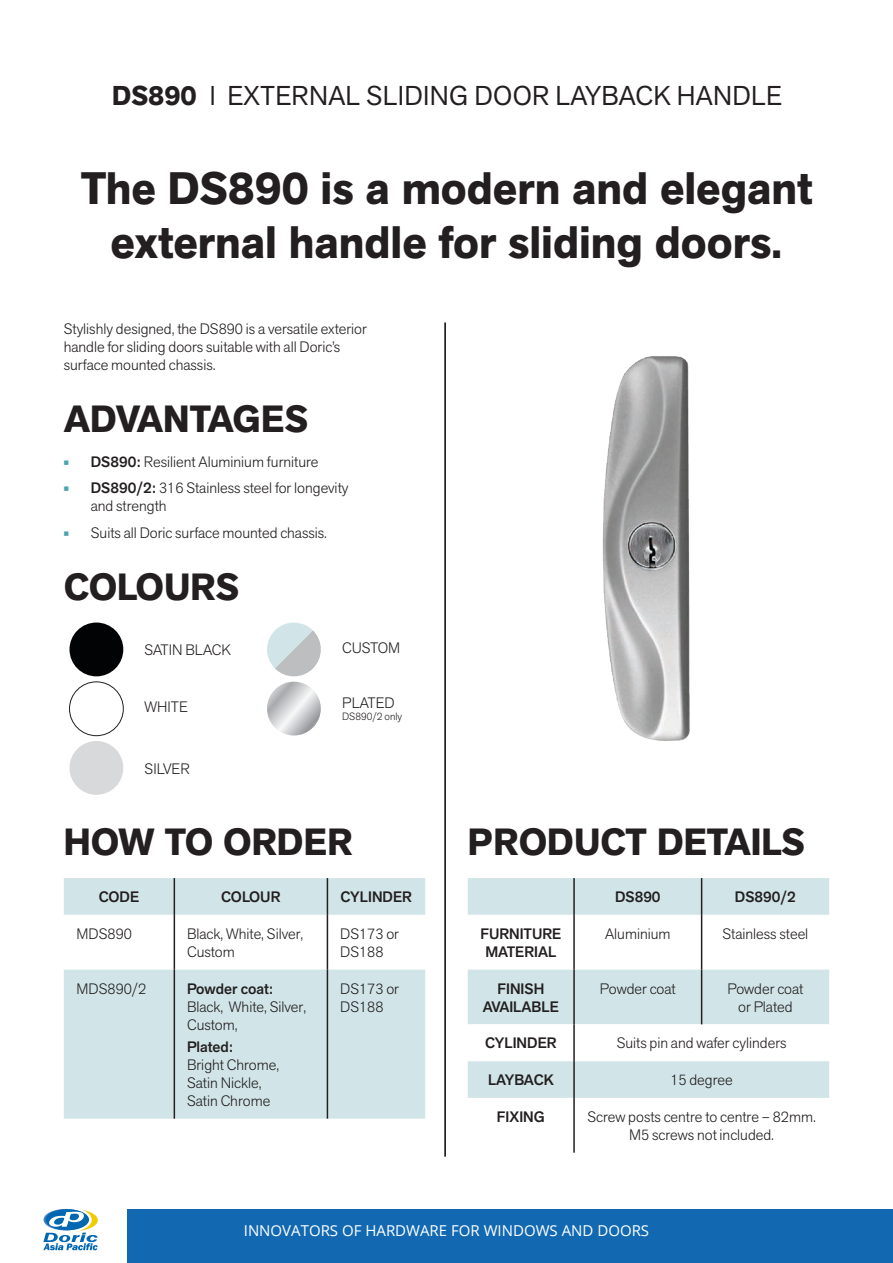
<style>
.page{position:relative;width:893px;height:1263px;background:#fff}
.page>*{position:absolute;margin:0;border:0;box-sizing:border-box;transform-origin:0 0}
.t1{font:700 45px/54px "Akzid Grtsk Next";color:#231f20;text-align:center}
.t2{font:700 37.5px "Akzid Grtsk Next";color:#231f20}
.t3{font:27px "Akzid Grtsk Next";letter-spacing:.01em;color:#231f20}
.t4{font:300 15px/18px "Akzid Grtsk Next";color:#231f20}
.t5{font:500 15px/18px "Akzid Grtsk Next";color:#231f20;text-align:center}
.t6{font:15px "Open Sans";color:#fff}
.t7{font:300 10.5px "Akzid Grtsk Next";color:#231f20}
.s1{font-weight:700}
.s2{font-weight:900;color:#48a5ac}
.s3{font-weight:500}
</style>
<div class="page">
<div style="left:128px;top:1209px;width:765px;height:54px;background:#1269b2"></div>
<svg style="left:43px;top:1209px;width:55px;height:41px"></svg>
<hr style="left:444px;top:322px;width:2px;height:835px;background:#020304">
<div style="left:69px;top:622px;width:54px;height:54px;background:#020304;border-radius:50%"></div>
<div style="left:69px;top:682px;width:54px;height:54px;border:1px solid #231f20;border-radius:50%"></div>
<div style="left:69px;top:741px;width:54px;height:54px;background:#d8d9db;border-radius:50%"></div>
<svg style="left:267px;top:682px;width:54px;height:53px;background:#cbccce"></svg>
<svg style="left:267px;top:622px;width:54px;height:55px"></svg>
<svg style="left:468px;top:878px;width:361px;height:91px"></svg>
<div style="left:468px;top:969px;width:361px;height:55px;background:#d1e5e8"></div>
<svg style="left:468px;top:1024px;width:361px;height:74px"></svg>
<hr style="left:573px;top:878px;width:2px;height:37px;background:#231f20">
<hr style="left:573px;top:915px;width:2px;height:54px;background:#231f20">
<hr style="left:573px;top:969px;width:2px;height:55px;background:#231f20">
<hr style="left:573px;top:1024px;width:2px;height:37px;background:#231f20">
<hr style="left:573px;top:1061px;width:2px;height:37px;background:#231f20">
<hr style="left:573px;top:1098px;width:2px;height:55px;background:#231f20">
<hr style="left:701px;top:878px;width:1px;height:37px;background:#231f20">
<hr style="left:701px;top:915px;width:1px;height:54px;background:#231f20">
<hr style="left:701px;top:969px;width:1px;height:55px;background:#231f20">
<svg style="left:64px;top:878px;width:361px;height:91px"></svg>
<div style="left:64px;top:969px;width:361px;height:150px;background:#d1e5e8"></div>
<hr style="left:174px;top:878px;width:1px;height:37px;background:#231f20">
<hr style="left:327px;top:878px;width:1px;height:37px;background:#231f20">
<hr style="left:174px;top:915px;width:1px;height:54px;background:#231f20">
<hr style="left:327px;top:915px;width:1px;height:54px;background:#231f20">
<hr style="left:174px;top:969px;width:1px;height:150px;background:#231f20">
<hr style="left:327px;top:969px;width:1px;height:150px;background:#231f20">
<img style="left:602px;top:356px;width:88px;height:385px">
<p class="t3" style="left:112px;top:78px;width:671px"><span class="s1">DS890</span> l EXTERNAL SLIDING DOOR LAYBACK HANDLE</p>
<p class="t1" style="left:80px;top:162px;width:734px">The DS890 is a modern and elegant external handle for sliding doors.</p>
<p class="t4" style="left:64px;top:319px;width:305px">Stylishly designed, the DS890 is a versatile exterior handle for sliding doors suitable with all Doric’s surface mounted chassis.</p>
<p class="t2" style="left:64px;top:395px;width:246px">ADVANTAGES</p>
<p class="t4" style="left:64px;top:452px;width:256px"><span class="s2">•</span> <span class="s3">DS890:</span> Resilient Aluminium furniture</p>
<p class="t4" style="left:91px;top:479px;width:259px;text-indent:-27px"><span class="s2">•</span> <span class="s3">DS890/2:</span> 316 Stainless steel for longevity and strength</p>
<p class="t4" style="left:64px;top:523px;width:265px"><span class="s2">•</span> Suits all Doric surface mounted chassis.</p>
<p class="t2" style="left:64px;top:562px;width:177px">COLOURS</p>
<p class="t4" style="left:145px;top:641px;width:88px">SATIN BLACK</p>
<p class="t4" style="left:145px;top:698px;width:45px">WHITE</p>
<p class="t4" style="left:145px;top:759px;width:47px">SILVER</p>
<p class="t4" style="left:342px;top:639px;width:60px">CUSTOM</p>
<p class="t4" style="left:342px;top:694px;width:54px">PLATED</p>
<p class="t7" style="left:342px;top:710px;width:62px">DS890/2 only</p>
<p class="t2" style="left:64px;top:818px;width:290px">HOW TO ORDER</p>
<p class="t2" style="left:468px;top:818px;width:339px">PRODUCT DETAILS</p>
<p class="t5" style="left:99px;top:888px;width:42px">CODE</p>
<p class="t5" style="left:221px;top:888px;width:61px">COLOUR</p>
<p class="t5" style="left:341px;top:888px;width:73px">CYLINDER</p>
<p class="t4" style="left:77px;top:924px;width:57px">MDS890</p>
<p class="t4" style="left:187px;top:924px;width:118px">Black, White, Silver,<br>Custom</p>
<p class="t4" style="left:340px;top:924px;width:60px">DS173 or<br>DS188</p>
<p class="t4" style="left:77px;top:979px;width:71px">MDS890/2</p>
<p class="t4" style="left:187px;top:979px;width:121px"><span class="s3">Powder coat:<br></span>Black, White, Silver,<br>Custom,</p>
<p class="t4" style="left:187px;top:1037px;width:94px"><span class="s3">Plated:<br></span>Bright Chrome,<br>Satin Nickle,<br>Satin Chrome</p>
<p class="t4" style="left:340px;top:979px;width:60px">DS173 or<br>DS188</p>
<p class="t5" style="left:615px;top:888px;width:47px">DS890</p>
<p class="t5" style="left:735px;top:888px;width:62px">DS890/2</p>
<p class="t5" style="left:480px;top:924px;width:82px">FURNITURE<br>MATERIAL</p>
<p class="t4" style="left:605px;top:924px;width:67px">Aluminium</p>
<p class="t4" style="left:722px;top:924px;width:87px">Stainless steel</p>
<p class="t5" style="left:483px;top:979px;width:77px">FINISH<br>AVAILABLE</p>
<p class="t4" style="left:600px;top:979px;width:77px">Powder coat</p>
<p class="t4" style="left:727px;top:979px;width:77px;text-align:center">Powder coat or Plated</p>
<p class="t5" style="left:485px;top:1034px;width:73px">CYLINDER</p>
<p class="t4" style="left:617px;top:1034px;width:171px">Suits pin and wafer cylinders</p>
<p class="t5" style="left:488px;top:1071px;width:67px">LAYBACK</p>
<p class="t4" style="left:670px;top:1071px;width:64px">15 degree</p>
<p class="t5" style="left:497px;top:1108px;width:49px">FIXING</p>
<p class="t4" style="left:587px;top:1107px;width:230px;text-align:center">Screw posts centre to centre – 82mm.<br>M5 screws not included.</p>
<p class="t6" style="left:244px;top:1220px;width:407px">INNOVATORS OF HARDWARE FOR WINDOWS AND DOORS</p>
</div>
